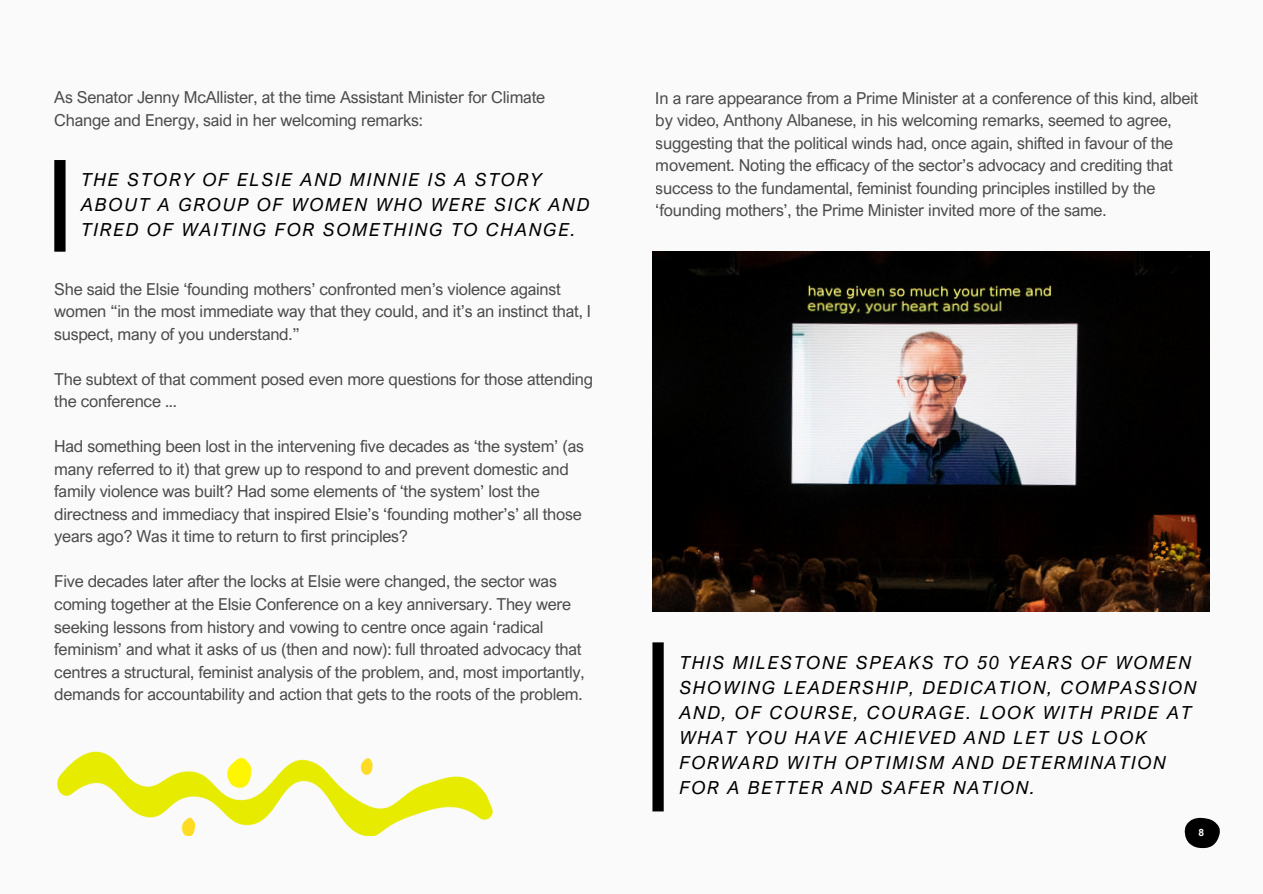
<style>
.page{position:relative;width:1263px;height:894px;background:#fff}
.page>*{position:absolute;margin:0;border:0;box-sizing:border-box;transform-origin:0 0}
.t1{font:italic 18px/25px "Arial Nova";letter-spacing:.1em;color:#000}
.t2{font:16.5px/22.5px "Arial Nova";letter-spacing:-.015em;color:#000}
.t3{font:700 10.05px "Arial Nova";color:#fff}
</style>
<div class="page">
<div style="left:0;top:0;width:1263px;height:893px;background:#fafafa"></div>
<div style="left:54px;top:160px;width:12px;height:91px;background:#000"></div>
<img style="left:57px;top:751px;width:436px;height:84px">
<img style="left:652px;top:251px;width:557px;height:360px">
<div style="left:652px;top:642px;width:12px;height:169px;background:#000"></div>
<svg style="left:1184px;top:817px;width:36px;height:30px"></svg>
<p class="t2" style="left:54px;top:86px;width:492px">As Senator Jenny McAllister, at the time Assistant Minister for Climate<br>Change and Energy, said in her welcoming remarks:</p>
<p class="t2" style="left:656px;top:86px;width:544px">In a rare appearance from a Prime Minister at a conference of this kind, albeit by video, Anthony Albanese, in his welcoming remarks, seemed to agree, suggesting that the political winds had, once again, shifted in favour of the movement. Noting the efficacy of the sector’s advocacy and crediting that success to the fundamental, feminist founding principles instilled by the ‘founding mothers’, the Prime Minister invited more of the same.</p>
<p class="t1" style="left:82px;top:167px;width:510px">THE STORY OF ELSIE AND MINNIE IS A STORY<br>ABOUT A GROUP OF WOMEN WHO WERE SICK AND<br>TIRED OF WAITING FOR SOMETHING TO CHANGE.</p>
<p class="t2" style="left:54px;top:277px;width:538px">She said the Elsie ‘founding mothers’ confronted men’s violence against women “in the most immediate way that they could, and it’s an instinct that, I suspect, many of you understand.”</p>
<p class="t2" style="left:54px;top:367px;width:540px">The subtext of that comment posed even more questions for those attending the conference ...</p>
<p class="t2" style="left:54px;top:435px;width:531px">Had something been lost in the intervening five decades as ‘the system’ (as many referred to it) that grew up to respond to and prevent domestic and family violence was built? Had some elements of ‘the system’ lost the directness and immediacy that inspired Elsie’s ‘founding mother’s’ all those years ago? Was it time to return to first principles?</p>
<p class="t2" style="left:54px;top:570px;width:532px">Five decades later after the locks at Elsie were changed, the sector was coming together at the Elsie Conference on a key anniversary. They were seeking lessons from history and vowing to centre once again ‘radical feminism’ and what it asks of us (then and now): full throated advocacy that centres a structural, feminist analysis of the problem, and, most importantly, demands for accountability and action that gets to the roots of the problem.</p>
<p class="t1" style="left:680px;top:649px;width:519px">THIS MILESTONE SPEAKS TO 50 YEARS OF WOMEN SHOWING LEADERSHIP, DEDICATION, COMPASSION AND, OF COURSE, COURAGE. LOOK WITH PRIDE AT WHAT YOU HAVE ACHIEVED AND LET US LOOK FORWARD WITH OPTIMISM AND DETERMINATION</p>
<p class="t1" style="left:680px;top:774px;width:357px">FOR A BETTER AND SAFER NATION.</p>
<p class="t3" style="left:1198px;top:826px;width:7px">8</p>
</div>
